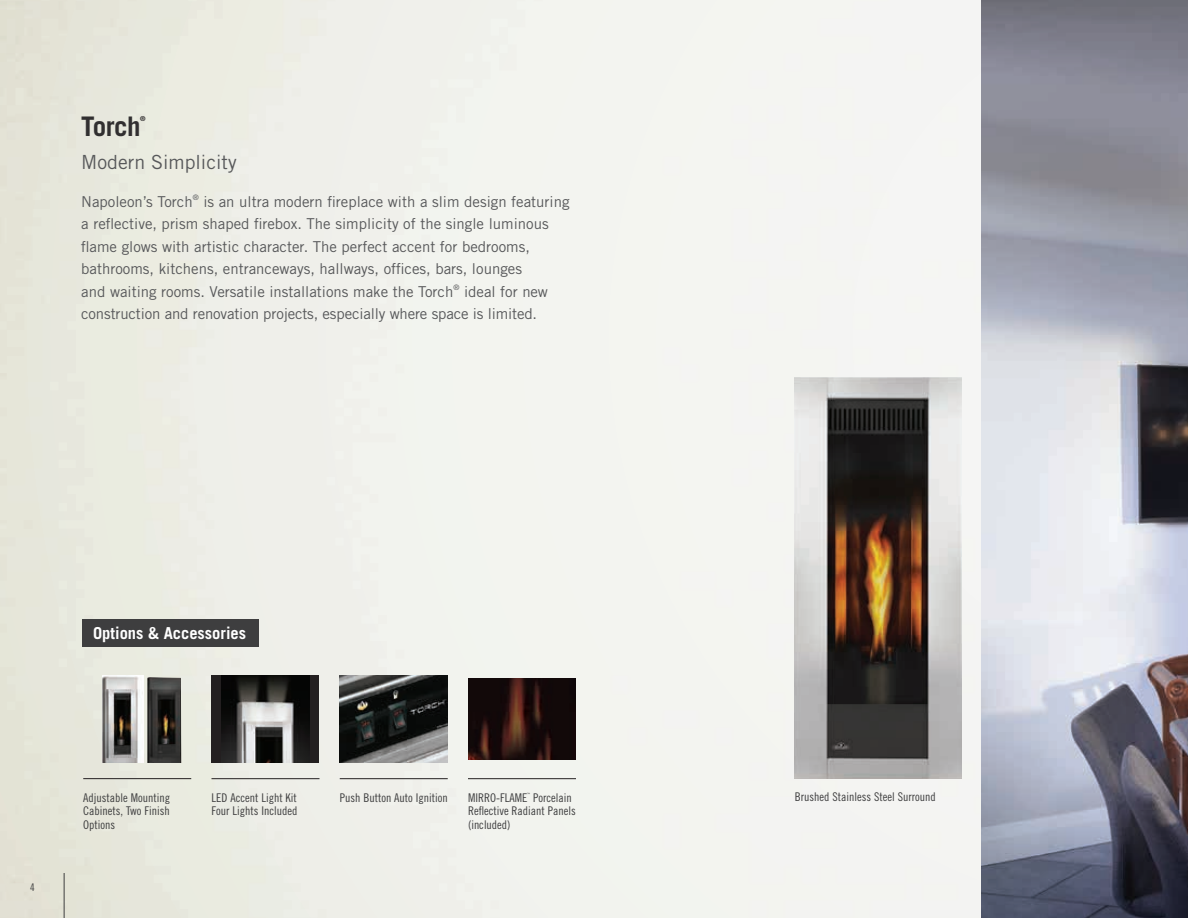
<style>
.page{position:relative;width:1188px;height:918px;background:#fff}
.page>*{position:absolute;margin:0;border:0;box-sizing:border-box;transform-origin:0 0}
.t1{font:700 27px "Trade Gothic LT Std";letter-spacing:-.02em;color:#312f30}
.t2{font:19.5px "Trade Gothic LT Std";color:#57585a}
.t3{font:700 16.5px "Trade Gothic LT Std";color:#fff}
.t4{font:15px/22.5px "Trade Gothic LT Std";color:#57585a}
.t5{font:12px/13.5px "Trade Gothic LT Std Cn 18";color:#3e3e3f}
.t6{font:10.5px "Trade Gothic LT Std";color:#3e3e3f}
.t7{font:700 6.75px "Trade Gothic LT Std";color:#312f30}
.t8{font:3px "Trade Gothic LT Std Cn 18";color:#3e3e3f}
</style>
<div class="page">
<img style="left:0;top:0;width:982px;height:918px">
<hr style="left:64px;top:873px;width:1px;height:45px;background:#3e3e3f">
<img style="left:982px;top:0;width:206px;height:918px">
<img style="left:794px;top:377px;width:167px;height:402px">
<div style="left:82px;top:620px;width:177px;height:27px;background:#3e3e3f"></div>
<img style="left:147px;top:677px;width:34px;height:86px">
<img style="left:102px;top:675px;width:41px;height:88px">
<div style="left:212px;top:675px;width:108px;height:88px;background:#231f20"></div>
<img style="left:222px;top:675px;width:87px;height:88px">
<img style="left:340px;top:675px;width:108px;height:88px">
<img style="left:468px;top:679px;width:108px;height:81px">
<hr style="left:83px;top:778px;width:108px;height:1px;background:#231f20">
<hr style="left:212px;top:778px;width:108px;height:1px;background:#231f20">
<hr style="left:340px;top:778px;width:108px;height:1px;background:#231f20">
<hr style="left:468px;top:778px;width:108px;height:1px;background:#231f20">
<h1 class="t1" style="left:81px;top:110px;width:61px">Torch</h1>
<p class="t7" style="left:140px;top:114px;width:7px">®</p>
<h2 class="t2" style="left:81px;top:150px;width:157px">Modern Simplicity</h2>
<p class="t4" style="left:81px;top:190px;width:490px">Napoleon’s Torch<sup>®</sup> is an ultra modern fireplace with a slim design featuring a reflective, prism shaped firebox. The simplicity of the single luminous flame glows with artistic character. The perfect accent for bedrooms, bathrooms, kitchens, entranceways, hallways, offices, bars, lounges<br>and waiting rooms. Versatile installations make the Torch<sup>®</sup> ideal for new construction and renovation projects, especially where space is limited.</p>
<p class="t3" style="left:93px;top:623px;width:155px">Options &amp; Accessories</p>
<p class="t6" style="left:30px;top:880px;width:8px">4</p>
<p class="t5" style="left:83px;top:791px;width:88px;text-align:justify">Adjustable Mounting Cabinets, Two Finish Options</p>
<p class="t5" style="left:212px;top:791px;width:87px">LED Accent Light Kit<br>Four Lights Included</p>
<p class="t5" style="left:340px;top:791px;width:110px">Push Button Auto Ignition</p>
<p class="t5" style="left:468px;top:791px;width:61px">MIRRO-FLAME</p>
<p class="t8" style="left:527px;top:792px;width:4px">™</p>
<p class="t5" style="left:468px;top:791px;width:109px;text-indent:65px">Porcelain<br>Reflective Radiant Panels (included)</p>
<p class="t5" style="left:795px;top:790px;width:142px">Brushed Stainless Steel Surround</p>
</div>
